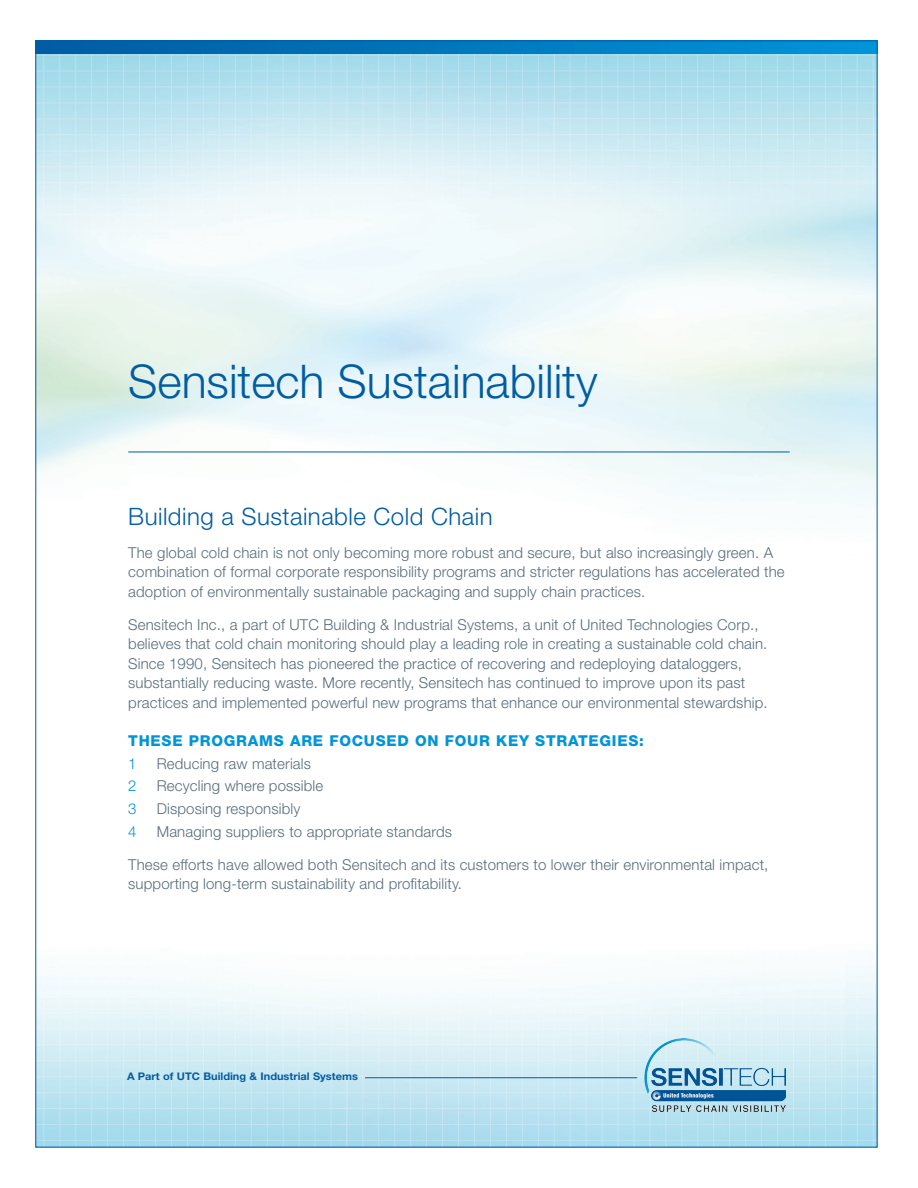
<style>
.page{position:relative;width:918px;height:1188px;background:#fff}
.page>*{position:absolute;margin:0;border:0;box-sizing:border-box;transform-origin:0 0}
.Subtitle{font:300 46.5px "Helvetica Neue LT Std";color:#015ca3}
.Section_Title{font:300 24px "Helvetica Neue LT Std";letter-spacing:.02em;color:#015ca3}
.Body_Copy_2{font:300 15px/19.5px "Helvetica Neue LT Std";letter-spacing:.01em;color:#576d7c}
.Sub_Section_Title{font:800 15px "Helvetica Neue LT Std";letter-spacing:.05em;color:#0095d9}
.Body_Copy_2-2{font:300 15px "Helvetica Neue LT Std";color:#0095d9}
.t1{font:700 10.5px "Helvetica Neue LT Std";color:#015ca3;scale:1.05 1}
</style>
<div class="page">
<img style="left:37px;top:54px;width:839px;height:1092px">
<svg style="left:37px;top:42px;width:839px;height:12px;background:#0077bc"></svg>
<hr style="left:365px;top:1077px;width:272px;height:1px;background:#015ca3">
<img style="left:643px;top:1039px;width:142px;height:73px">
<hr style="left:128px;top:452px;width:662px;height:1px;background:#015ca3">
<p class="Subtitle" style="left:128px;top:353px;width:471px">Sensitech Sustainability</p>
<p class="Section_Title" style="left:128px;top:501px;width:366px">Building a Sustainable Cold Chain</p>
<p class="Body_Copy_2" style="left:128px;top:542px;width:658px">The global cold chain is not only becoming more robust and secure, but also increasingly green. A combination of formal corporate responsibility programs and stricter regulations has accelerated the adoption of environmentally sustainable packaging and supply chain practices.</p>
<p class="Body_Copy_2" style="left:128px;top:614px;width:641px">Sensitech Inc., a part of UTC Building &amp; Industrial Systems, a unit of United Technologies Corp., believes that cold chain monitoring should play a leading role in creating a sustainable cold chain.<br>Since 1990, Sensitech has pioneered the practice of recovering and redeploying dataloggers, substantially reducing waste. More recently, Sensitech has continued to improve upon its past practices and implemented powerful new programs that enhance our environmental stewardship.</p>
<p class="Sub_Section_Title" style="left:128px;top:732px;width:517px">THESE PROGRAMS ARE FOCUSED ON FOUR KEY STRATEGIES:</p>
<p class="Body_Copy_2-2" style="left:128px;top:754px;width:10px">1</p>
<p class="Body_Copy_2" style="left:157px;top:753px;width:156px">Reducing raw materials</p>
<p class="Body_Copy_2-2" style="left:128px;top:777px;width:10px">2</p>
<p class="Body_Copy_2" style="left:157px;top:776px;width:168px">Recycling where possible</p>
<p class="Body_Copy_2-2" style="left:128px;top:800px;width:10px">3</p>
<p class="Body_Copy_2" style="left:157px;top:799px;width:145px">Disposing responsibly</p>
<p class="Body_Copy_2-2" style="left:128px;top:822px;width:10px">4</p>
<p class="Body_Copy_2" style="left:157px;top:821px;width:297px">Managing suppliers to appropriate standards</p>
<p class="Body_Copy_2" style="left:128px;top:854px;width:642px">These efforts have allowed both Sensitech and its customers to lower their environmental impact, supporting long-term sustainability and profitability.</p>
<p class="t1" style="left:127px;top:1070px;width:221px">A Part of UTC Building &amp; Industrial Systems</p>
</div>
